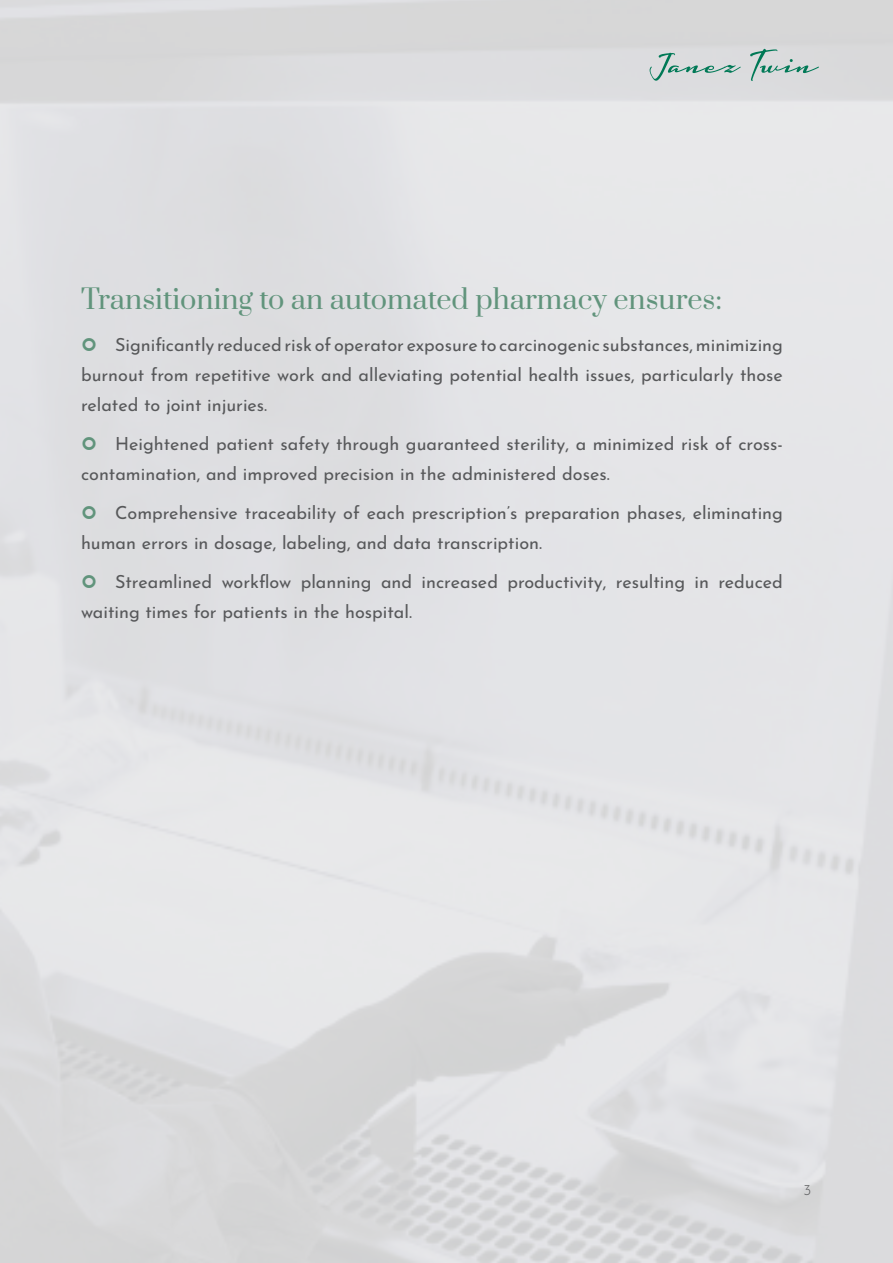
<style>
.page{position:relative;width:893px;height:1263px;background:#e6e7e9}
.page>*{position:absolute;margin:0;border:0;box-sizing:border-box;transform-origin:0 0}
.Subtitle{font:27px "Prata";color:#61947c}
.t1{font:18px/30px "Josefin Sans";color:#57585a}
.t2{font:300 15px "Josefin Sans";color:#57585a}
</style>
<div class="page">
<svg style="left:650px;top:53px;width:91px;height:28px"></svg>
<svg style="left:750px;top:49px;width:69px;height:32px"></svg>
<p class="Subtitle" style="left:81px;top:276px;width:642px">Transitioning to an automated pharmacy ensures:</p>
<p class="t1" style="left:81px;top:327px;width:703px;text-align:justify;text-indent:34px">Significantly reduced risk of operator exposure to carcinogenic substances, minimizing burnout from repetitive work and alleviating potential health issues, particularly those related to joint injuries.</p>
<p class="t1" style="left:81px;top:426px;width:703px;text-indent:34px">Heightened patient safety through guaranteed sterility, a minimized risk of cross&shy;contamination, and improved precision in the administered doses.</p>
<p class="t1" style="left:81px;top:495px;width:703px;text-indent:34px">Comprehensive traceability of each prescription’s preparation phases, eliminating human errors in dosage, labeling, and data transcription.</p>
<p class="t1" style="left:81px;top:564px;width:703px;text-indent:34px">Streamlined workflow planning and increased productivity, resulting in reduced waiting times for patients in the hospital.</p>
<p class="t2" style="left:804px;top:1178px;width:9px">3</p>
</div>
